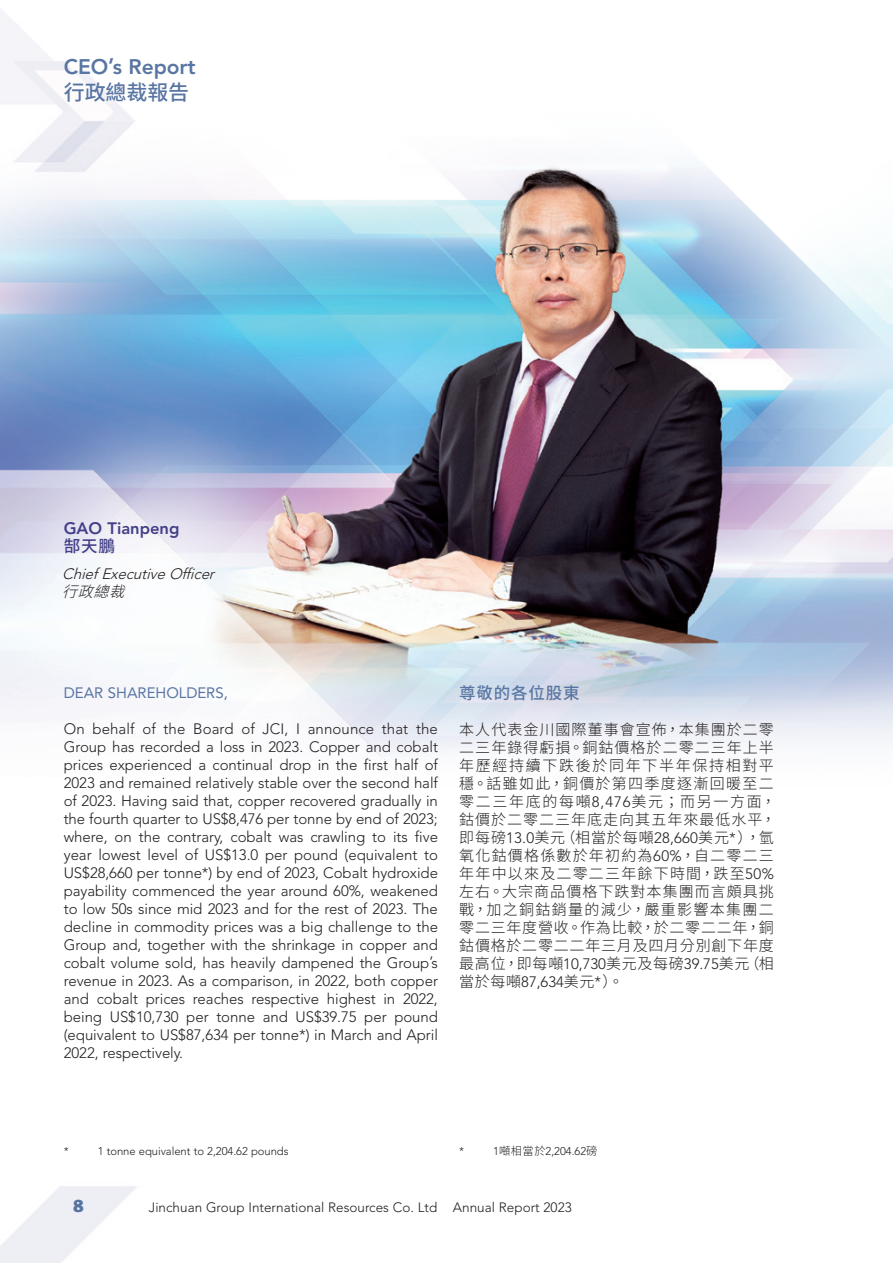
<style>
.page{position:relative;width:893px;height:1263px;background:#fff}
.page>*{position:absolute;margin:0;border:0;box-sizing:border-box;transform-origin:0 0}
.t1{font:800 21px "Avenir LT Std";letter-spacing:-.005em;color:#5976a3}
.t2{font:500 21px "Source Han Sans TC";letter-spacing:-.005em;color:#5976a3}
.t3{font:18px "Meta Black Lf";color:#5976a3}
.Body_Text{font:800 16.5px "Avenir LT Std";color:#433f88}
.C_Heading_1{font:500 16.5px "Source Han Sans TC";letter-spacing:.05em;color:#5976a3}
.C_Body_Text{font:500 16.5px "Source Han Sans TC";color:#433f88}
.Body_Text-2{font:300 15px/18px "Avenir LT Std";letter-spacing:-.005em;color:#231f20;text-align:justify}
.C_Body_Text-2{font:300 15px/18px "Source Han Sans TC";letter-spacing:.07em;color:#231f20}
.Body_Text-3{font:italic 300 15px "Avenir LT Std";color:#231f20}
.Heading_1{font:15px "Avenir LT Std";color:#5976a3}
.C_Body_Text-3{font:italic 300 15px "Source Han Sans TC";color:#231f20}
.t4{font:300 13.5px "Avenir LT Std";color:#231f20}
.Notes{font:300 11.25px "Avenir LT Std";letter-spacing:-.005em;color:#231f20}
.C_Notes{font:300 11.25px "Avenir LT Std";color:#231f20}
.s1{font-family:"Avenir LT Std"}
.s2{font-family:"Source Han Sans TC"}
</style>
<div class="page">
<img style="left:0;top:94px;width:893px;height:697px">
<h1 class="t1" style="left:64px;top:54px;width:133px">CEO’s Report</h1>
<h1 class="t2" style="left:64px;top:80px;width:127px">行政總裁報告</h1>
<p class="Body_Text" style="left:64px;top:519px;width:117px">GAO Tianpeng</p>
<p class="C_Body_Text" style="left:64px;top:537px;width:53px">郜天鵬</p>
<p class="Body_Text-3" style="left:62px;top:565px;width:158px">ChiefExecutiveOfficer</p>
<p class="C_Body_Text-3" style="left:62px;top:583px;width:75px">行政總裁</p>
<p class="Heading_1" style="left:64px;top:684px;width:166px">DEAR SHAREHOLDERS,</p>
<p class="Body_Text-2" style="left:64px;top:720px;width:376px">On behalf of the Board of JCI, I announce that the Group has recorded a loss in 2023. Copper and cobalt prices experienced a continual drop in the first half of 2023 and remained relatively stable over the second half of 2023. Having said that, copper recovered gradually in the fourth quarter to US$8,476 per tonne by end of 2023; where, on the contrary, cobalt was crawling to its five year lowest level of US$13.0 per pound (equivalent to US$28,660 per tonne*) by end of 2023, Cobalt hydroxide payability commenced the year around 60%, weakened to low 50s since mid 2023 and for the rest of 2023. The decline in commodity prices was a big challenge to the Group and, together with the shrinkage in copper and cobalt volume sold, has heavily dampened the Group’s revenue in 2023. As a comparison, in 2022, both copper and cobalt prices reaches respective highest in 2022, being US$10,730 per tonne and US$39.75 per pound (equivalent to US$87,634 per tonne*) in March and April 2022, respectively.</p>
<p class="C_Heading_1" style="left:459px;top:684px;width:122px">尊敬的各位股東</p>
<p class="C_Body_Text-2" style="left:459px;top:721px;width:318px">本人代表金川國際董事會宣佈，本集團於二零二三年錄得虧損。銅鈷價格於二零二三年上半年歷經持續下跌後於同年下半年保持相對平穩。話雖如此，銅價於第四季度逐漸回暖至二零二三年底的每噸<span class="s1">8,476</span>美元；而另一方面，鈷價於二零二三年底走向其五年來最低水平，即每磅<span class="s1">13.0</span>美元（相當於每噸<span class="s1">28,660</span>美元<span class="s1">*</span>），氫氧化鈷價格係數於年初約為<span class="s1">60%</span>，自二零二三年年中以來及二零二三年餘下時間，跌至<span class="s1">50%</span>左右。大宗商品價格下跌對本集團而言頗具挑戰，加之銅鈷銷量的減少，嚴重影響本集團二零二三年度營收。作為比較，於二零二二年，銅鈷價格於二零二二年三月及四月分別創下年度最高位，即每噸<span class="s1">10,730</span>美元及每磅<span class="s1">39.75</span>美元（相當於每噸<span class="s1">87,634</span>美元<span class="s1">*</span>）。</p>
<p class="Notes" style="left:64px;top:1145px;width:6px">*</p>
<p class="Notes" style="left:98px;top:1145px;width:192px">1 tonne equivalent to 2,204.62 pounds</p>
<p class="C_Notes" style="left:459px;top:1145px;width:6px">*</p>
<p class="C_Notes" style="left:493px;top:1145px;width:106px">1<span class="s2">噸相當於</span>2,204.62<span class="s2">磅</span></p>
<p class="t3" style="left:74px;top:1195px;width:12px">8</p>
<p class="t4" style="left:149px;top:1199px;width:424px">Jinchuan Group International Resources Co. Ltd Annual Report 2023</p>
</div>
